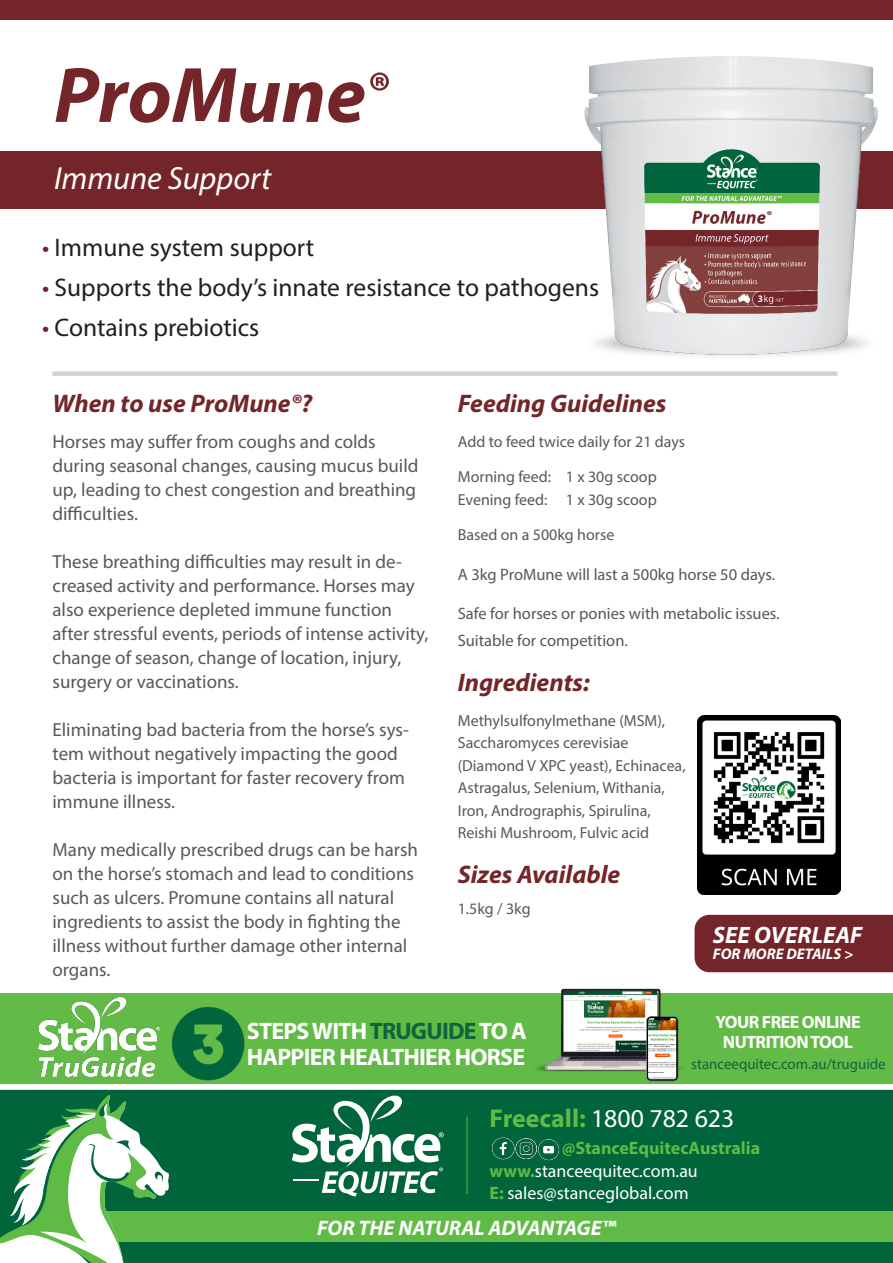
<style>
.page{position:relative;width:893px;height:1263px;background:#fff}
.page>*{position:absolute;margin:0;border:0;box-sizing:border-box;transform-origin:0 0}
.t1{font:italic 700 79.35px "Myriad Pro";color:#742529}
.t2{font:italic 32.1px "Myriad Pro";color:#fff}
.t3{font:25.8px "Myriad Pro";color:#fff}
.t4{font:25.5px "Myriad Pro";color:#231f20}
.t5{font:italic 700 25.5px "Myriad Pro";color:#742529}
.t6{font:700 23.85px/26.8px "Myriad Pro";letter-spacing:-.03em;color:#fff}
.t7{font:italic 700 23.85px "Myriad Pro";color:#fff}
.t8{font:italic 700 21px "Myriad Pro";color:#fff}
.t9{font:18.9px/24px "Myriad Pro";color:#57585a}
.t10{font:17.85px "Myriad Pro";color:#fff}
.t11{font:700 17.85px/19.4px "Myriad Pro";letter-spacing:-.03em;color:#fff;text-align:center}
.t12{font:700 17.85px "Myriad Pro";color:#60bb46}
.t13{font:16.5px/27px "Myriad Pro";color:#57585a}
.t14{font:15.9px/22.5px "Myriad Pro";color:#57585a}
.t15{font:italic 700 15.45px "Myriad Pro";color:#fff}
.t16{font:14.85px "Myriad Pro";color:#0e653c}
.s1{color:#742529}
.s2{color:#0e653c}
.s3{font-weight:700;color:#60bb46}
</style>
<div class="page">
<div style="left:0;top:151px;width:893px;height:57px;background:#742529"></div>
<div style="left:52px;top:371px;width:785px;height:5px;background:#d1d2d4"></div>
<div style="left:0;top:0;width:893px;height:19px;background:#742529"></div>
<img style="left:555px;top:56px;width:338px;height:320px">
<div style="left:694px;top:915px;width:199px;height:57px;background:#742529"></div>
<img style="left:697px;top:716px;width:144px;height:178px">
<div style="left:0;top:1090px;width:893px;height:173px;background:#00653b"></div>
<div style="left:46px;top:1212px;width:847px;height:30px;background:#60bb46"></div>
<svg style="left:292px;top:1095px;width:152px;height:102px"></svg>
<hr style="left:467px;top:1117px;width:1px;height:77px;background:#60bb46">
<svg style="left:0;top:1095px;width:170px;height:168px"></svg>
<img style="left:491px;top:1137px;width:20px;height:23px">
<img style="left:511px;top:1138px;width:25px;height:22px">
<img style="left:536px;top:1139px;width:24px;height:22px">
<div style="left:0;top:993px;width:893px;height:91px;background:#62bb46"></div>
<img style="left:39px;top:998px;width:120px;height:79px">
<img style="left:525px;top:988px;width:165px;height:102px">
<img style="left:171px;top:1007px;width:74px;height:74px">
<p class="t1" style="left:54px;top:44px;width:335px">ProMune<sup>®</sup></p>
<p class="t2" style="left:54px;top:158px;width:219px">Immune Support</p>
<p class="t4" style="left:42px;top:232px;width:274px"><span class="s1">•</span> Immune system support</p>
<p class="t4" style="left:42px;top:272px;width:559px"><span class="s1">•</span> Supports the body’s innate resistance to pathogens</p>
<p class="t4" style="left:42px;top:312px;width:219px"><span class="s1">•</span> Contains prebiotics</p>
<p class="t5" style="left:52px;top:386px;width:261px">When to use ProMune®?</p>
<p class="t9" style="left:52px;top:430px;width:367px">Horses may suffer from coughs and colds during seasonal changes, causing mucus build up, leading to chest congestion and breathing difficulties.</p>
<p class="t9" style="left:52px;top:550px;width:377px">These breathing difficulties may result in de&shy;creased activity and performance. Horses may also experience depleted immune function after stressful events, periods of intense activity, change of season, change of location, injury, surgery or vaccinations.</p>
<p class="t9" style="left:52px;top:718px;width:358px">Eliminating bad bacteria from the horse’s sys&shy;tem without negatively impacting the good bacteria is important for faster recovery from immune illness.</p>
<p class="t9" style="left:52px;top:838px;width:367px">Many medically prescribed drugs can be harsh on the horse’s stomach and lead to conditions such as ulcers. Promune contains all natural ingredients to assist the body in fighting the illness without further damage other internal organs.</p>
<p class="t5" style="left:458px;top:386px;width:210px">Feeding Guidelines</p>
<p class="t14" style="left:458px;top:430px;width:229px">Add to feed twice daily for 21 days</p>
<p class="t14" style="left:458px;top:465px;width:201px">Morning feed: 1 x 30g scoop<br>Evening feed: 1 x 30g scoop</p>
<p class="t14" style="left:458px;top:523px;width:158px">Based on a 500kg horse</p>
<p class="t13" style="left:458px;top:560px;width:319px">A 3kg ProMune will last a 500kg horse 50 days.</p>
<p class="t13" style="left:458px;top:600px;width:323px">Safe for horses or ponies with metabolic issues.<br>Suitable for competition.</p>
<p class="t5" style="left:458px;top:665px;width:133px">Ingredients:</p>
<p class="t14" style="left:458px;top:709px;width:229px">Methylsulfonylmethane (MSM),<br>Saccharomyces cerevisiae (Diamond V XPC yeast), Echinacea,<br>Astragalus, Selenium, Withania,<br>Iron, Andrographis, Spirulina,<br>Reishi Mushroom, Fulvic acid</p>
<p class="t5" style="left:458px;top:857px;width:164px">Sizes Available</p>
<p class="t14" style="left:458px;top:897px;width:74px">1.5kg / 3kg</p>
<p class="t7" style="left:713px;top:920px;width:151px">SEE OVERLEAF</p>
<p class="t15" style="left:713px;top:943px;width:142px">FOR MORE DETAILS &gt;</p>
<p class="t6" style="left:247px;top:1016px;width:282px">STEPS WITH <span class="s2">TRUGUIDE</span> TO A<br>HAPPIER HEALTHIER HORSE</p>
<p class="t11" style="left:715px;top:1012px;width:147px">YOUR FREE ONLINE<br>NUTRITION TOOL</p>
<p class="t16" style="left:691px;top:1055px;width:196px">stanceequitec.com.au/truguide</p>
<p class="t3" style="left:490px;top:1103px;width:246px"><span class="s3">Freecall:</span> 1800 782 623</p>
<p class="t10" style="left:490px;top:1160px;width:210px"><span class="s3">www.</span>stanceequitec.com.au</p>
<p class="t10" style="left:490px;top:1182px;width:200px"><span class="s3">E:</span> sales@stanceglobal.com</p>
<p class="t12" style="left:562px;top:1136px;width:200px">@StanceEquitecAustralia</p>
<p class="t8" style="left:317px;top:1214px;width:301px">FOR THE NATURAL ADVANTAGE™</p>
</div>
